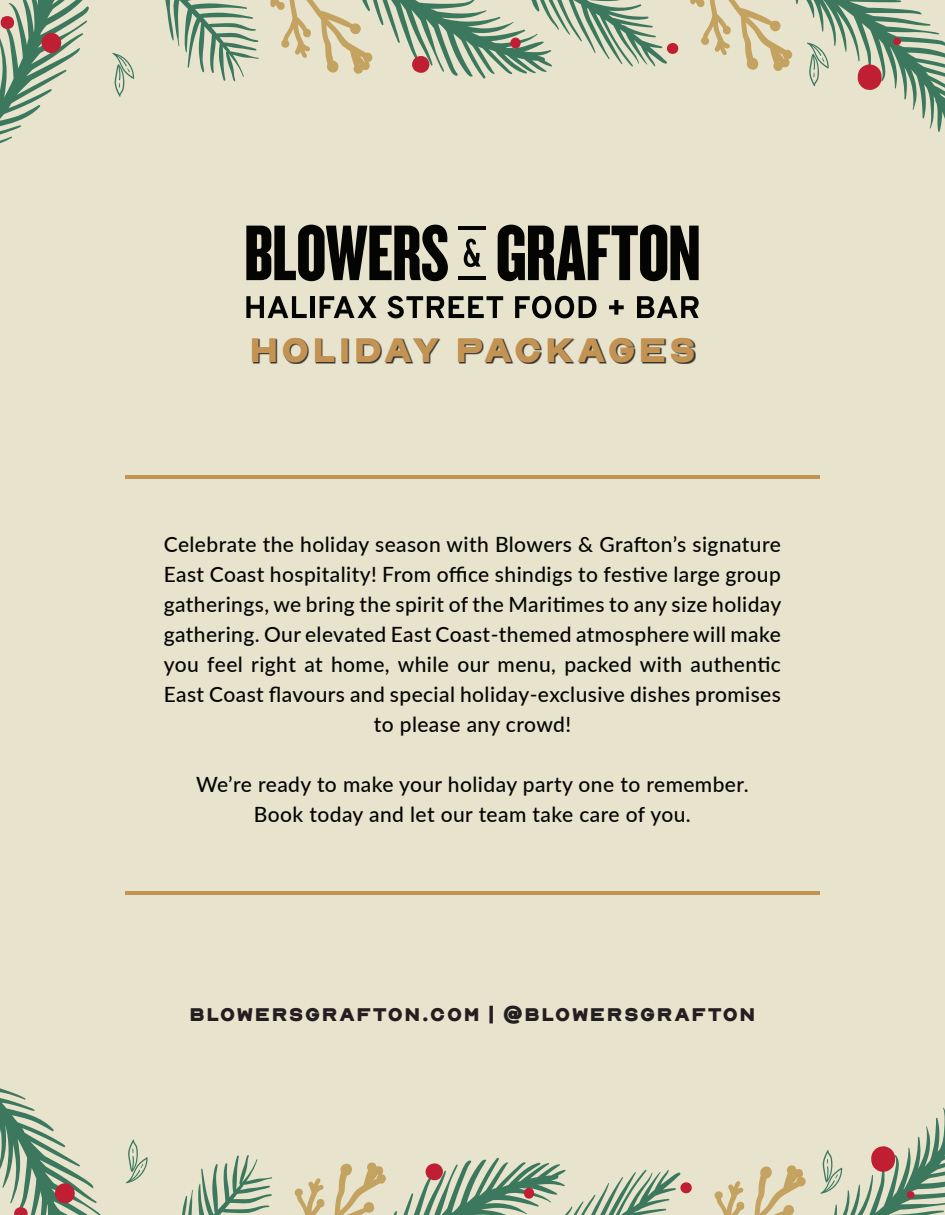
<style>
.page{position:relative;width:945px;height:1215px;background:#e7e3cc}
.page>*{position:absolute;margin:0;border:0;box-sizing:border-box;transform-origin:0 0}
.t1{font:900 36px "Nord";letter-spacing:.05em;color:#c29353}
.t2{font:500 21px/30px "Lato";letter-spacing:.02em;color:#040503;text-align:center}
.t3{font:900 19.5px "Nord";letter-spacing:.05em;color:#231f20}
</style>
<div class="page">
<svg style="left:112px;top:53px;width:22px;height:44px"></svg>
<svg style="left:165px;top:0;width:780px;height:132px"></svg>
<svg style="left:0;top:0;width:89px;height:144px"></svg>
<svg style="left:126px;top:1139px;width:22px;height:44px"></svg>
<svg style="left:182px;top:1107px;width:763px;height:108px"></svg>
<svg style="left:0;top:1088px;width:101px;height:127px"></svg>
<div style="left:253px;top:338px;width:443px;height:26px;background:#231f20;opacity:.92"></div>
<svg style="left:246px;top:296px;width:61px;height:22px"></svg>
<hr style="left:310px;top:296px;width:4px;height:22px;background:#040503">
<svg style="left:320px;top:296px;width:57px;height:22px"></svg>
<svg style="left:387px;top:296px;width:116px;height:22px"></svg>
<svg style="left:515px;top:296px;width:82px;height:22px"></svg>
<svg style="left:609px;top:300px;width:15px;height:15px"></svg>
<svg style="left:637px;top:296px;width:62px;height:22px"></svg>
<svg style="left:246px;top:225px;width:202px;height:56px"></svg>
<svg style="left:498px;top:225px;width:201px;height:56px"></svg>
<svg style="left:464px;top:239px;width:17px;height:28px"></svg>
<hr style="left:459px;top:226px;width:27px;height:3px;background:#040503">
<hr style="left:459px;top:276px;width:27px;height:4px;background:#040503">
<hr style="left:125px;top:475px;width:695px;height:4px;background:#c29351">
<hr style="left:125px;top:891px;width:695px;height:4px;background:#c29353">
<p class="t1" style="left:249px;top:331px;width:449px">HOLIDAY PACKAGES</p>
<p class="t2" style="left:164px;top:529px;width:619px">Celebrate the holiday season with Blowers &amp; Grafton’s signature East Coast hospitality! From office shindigs to festive large group gatherings, we bring the spirit of the Maritimes to any size holiday gathering. Our elevated East Coast-themed atmosphere will make you feel right at home, while our menu, packed with authentic East Coast flavours and special holiday-exclusive dishes promises to please any crowd!</p>
<p class="t2" style="left:196px;top:769px;width:554px">We’re ready to make your holiday party one to remember.</p>
<p class="t2" style="left:254px;top:799px;width:439px">Book today and let our team take care of you.</p>
<p class="t3" style="left:189px;top:1004px;width:568px">BLOWERSGRAFTON.COM | @BLOWERSGRAFTON</p>
</div>
